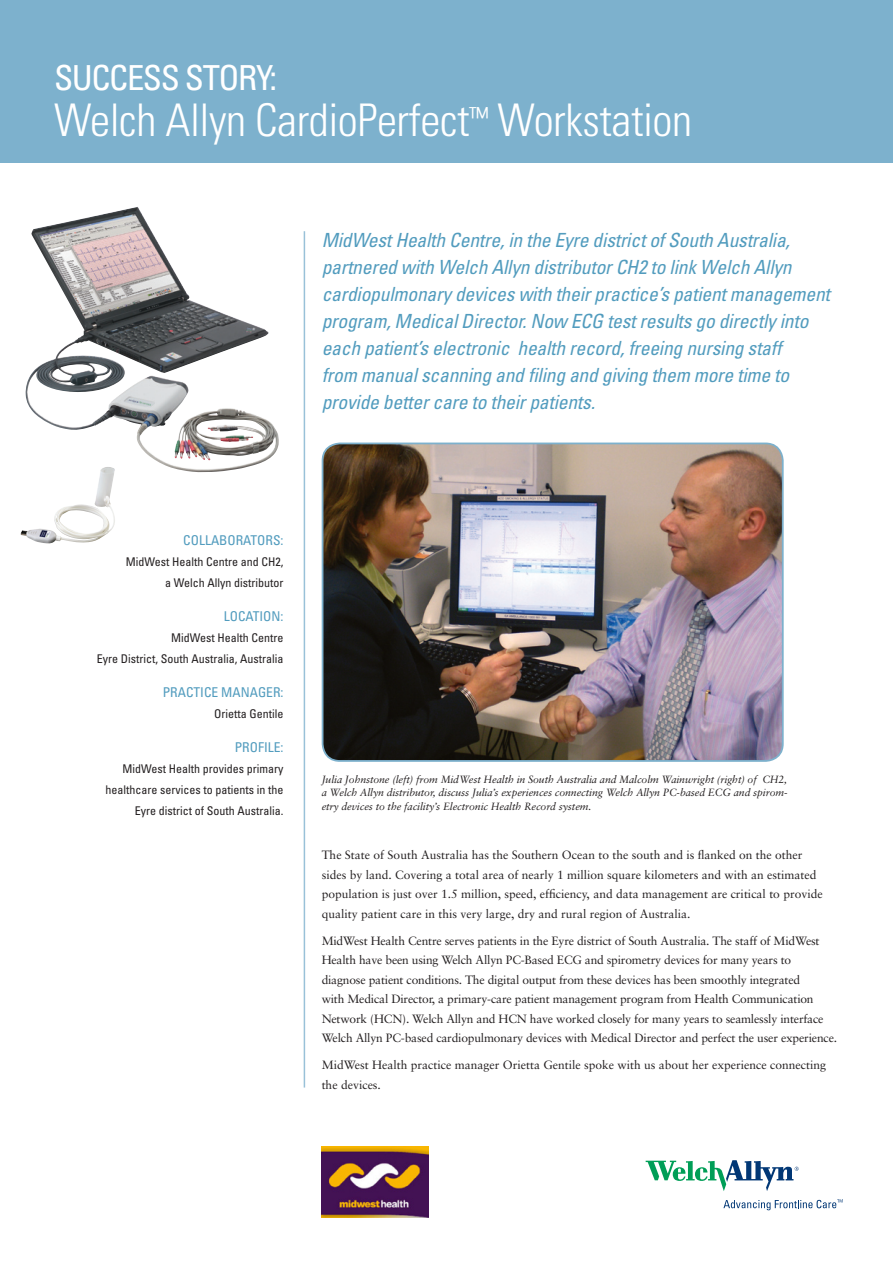
<style>
.page{position:relative;width:893px;height:1263px;background:#fff}
.page>*{position:absolute;margin:0;border:0;box-sizing:border-box;transform-origin:0 0}
.t1{font:300 condensed 45px "Univers";letter-spacing:-.01em;color:#fff}
.t2{font:condensed 34.5px "Univers";letter-spacing:-.04em;color:#fff}
.t3{font:italic condensed 19.5px/27px "Univers";letter-spacing:-.01em;color:#529cbe}
.t4{font:condensed 13.5px "Univers";color:#529cbe}
.t5{font:12px/19.5px "Sabon";letter-spacing:-.015em;color:#231f20}
.t6{font:condensed 12px/21px "Univers";color:#231f20;text-align:right}
.t7{font:italic 10.5px/13.5px "Sabon";letter-spacing:-.01em;color:#231f20;text-align:justify}
</style>
<div class="page">
<svg style="left:646px;top:1160px;width:153px;height:31px"></svg>
<svg style="left:723px;top:1199px;width:120px;height:11px"></svg>
<img style="left:25px;top:207px;width:254px;height:265px">
<hr style="left:304px;top:231px;width:1px;height:856px;background:#99c1d8">
<div style="left:0;top:0;width:893px;height:162px;background:#7db1cd"></div>
<img style="left:322px;top:1146px;width:106px;height:71px">
<img style="left:21px;top:467px;width:94px;height:77px">
<img style="left:323px;top:443px;width:458px;height:318px">
<div style="left:322px;top:443px;width:462px;height:319px;border:2px solid #7db1cd;border-radius:17px"></div>
<p class="t2" style="left:54px;top:56px;width:225px">SUCCESS STORY:</p>
<p class="t1" style="left:54px;top:93px;width:640px">Welch Allyn CardioPerfect<sup>™</sup> Workstation</p>
<p class="t3" style="left:322px;top:226px;width:510px">MidWest Health Centre, in the Eyre district of South Australia, partnered with Welch Allyn distributor CH2 to link Welch Allyn cardiopulmonary devices with their practice’s patient management program, Medical Director. Now ECG test results go directly into each patient’s electronic health record, freeing nursing staff<br>from manual scanning and filing and giving them more time to provide better care to their patients.</p>
<p class="t4" style="left:183px;top:531px;width:102px">COLLABORATORS:</p>
<p class="t6" style="left:126px;top:551px;width:159px">MidWest Health Centre and CH2, a Welch Allyn distributor</p>
<p class="t4" style="left:224px;top:607px;width:15px">Locat</p>
<p class="t4" style="left:259px;top:607px;width:26px">ion:</p>
<p class="t6" style="left:97px;top:627px;width:188px">MidWest Health Centre<br>Eyre District, South Australia, Australia</p>
<p class="t4" style="left:163px;top:683px;width:122px">PRactice Manager:</p>
<p class="t6" style="left:214px;top:703px;width:71px">Orietta Gentile</p>
<p class="t4" style="left:235px;top:738px;width:50px">PROFI LE:</p>
<p class="t6" style="left:106px;top:757px;width:179px">MidWest Health provides primary healthcare services to patients in the<br>Eyre district of South Australia.</p>
<p class="t7" style="left:322px;top:772px;width:467px">Julia Johnstone (left) from MidWest Health in South Australia and Malcolm Wainwright (right) of CH2, a Welch Allyn distributor, discuss Julia’s experiences connecting Welch Allyn PC-based ECG and spirom&shy;etry devices to the facility’s Electronic Health Record system.</p>
<p class="t5" style="left:322px;top:845px;width:502px">The State of South Australia has the Southern Ocean to the south and is flanked on the other sides by land. Covering a total area of nearly 1 million square kilometers and with an estimated population is just over 1.5 million, speed, efficiency, and data management are critical to provide quality patient care in this very large, dry and rural region of Australia.</p>
<p class="t5" style="left:322px;top:930px;width:517px">MidWest Health Centre serves patients in the Eyre district of South Australia. The staff of MidWest Health have been using Welch Allyn PC-Based ECG and spirometry devices for many years to diagnose patient conditions. The digital output from these devices has been smoothly integrated<br>with Medical Director, a primary-care patient management program from Health Communication Network (HCN). Welch Allyn and HCN have worked closely for many years to seamlessly interface Welch Allyn PC-based cardiopulmonary devices with Medical Director and perfect the user experience.</p>
<p class="t5" style="left:322px;top:1055px;width:506px">MidWest Health practice manager Orietta Gentile spoke with us about her experience connecting the devices.</p>
</div>
